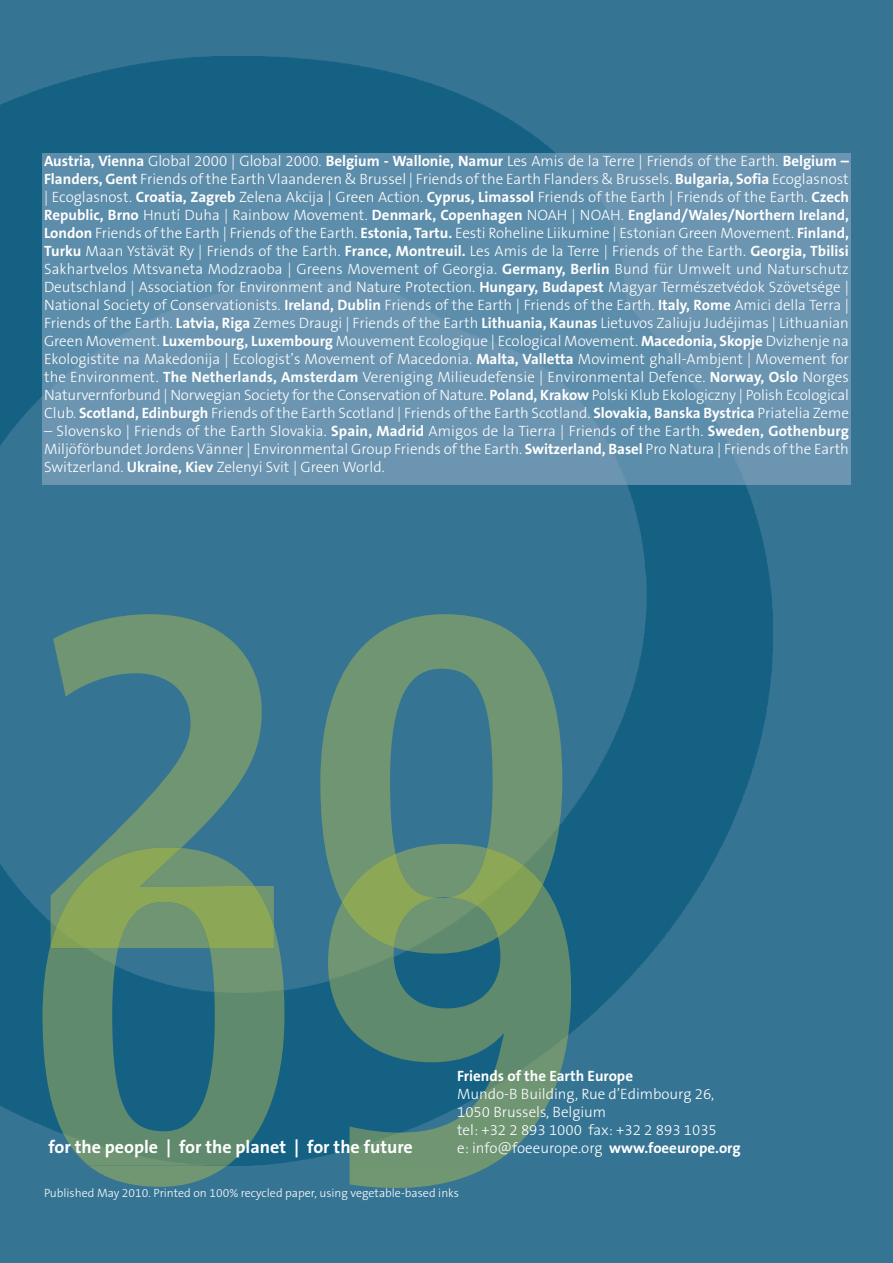
<style>
.page{position:relative;width:893px;height:1263px;background:#367494}
.page>*{position:absolute;margin:0;border:0;box-sizing:border-box;transform-origin:0 0}
.t1{font:700 18px "The Sans B7";color:#fff}
.t2{font:300 15px/18px "The Sans B3";color:#fff;text-align:justify}
.t3{font:700 15px "The Sans B7";color:#fff}
.t4{font:300 12px "The Sans B3";color:#fff}
.s1{font-family:"The Sans B7";font-weight:700}
.s2{font-family:"The Sans B3";font-weight:300}
</style>
<div class="page">
<img style="left:0;top:57px;width:773px;height:1106px">
<div style="left:773px;top:153px;width:77px;height:332px;background:#6b95b1"></div>
<img style="left:43px;top:153px;width:730px;height:332px">
<svg style="left:88px;top:1165px;width:139px;height:22px"></svg>
<img style="left:43px;top:926px;width:241px;height:239px">
<img style="left:51px;top:614px;width:511px;height:340px">
<img style="left:51px;top:847px;width:223px;height:101px">
<svg style="left:349px;top:1165px;width:142px;height:23px;fill:#709672"></svg>
<img style="left:395px;top:844px;width:93px;height:3px">
<img style="left:328px;top:884px;width:243px;height:281px">
<img style="left:341px;top:847px;width:202px;height:101px">
<p class="t2" style="left:44px;top:152px;width:806px"><span class="s1">Austria, Vienna</span> Global 2000 | Global 2000. <span class="s1">Belgium - Wallonie, Namur</span> Les Amis de la Terre | Friends of the Earth. <span class="s1">Belgium – Flanders, Gent</span> Friends ofthe EarthVlaanderen &amp; Brussel | Friends ofthe Earth Flanders &amp; Brussels. <span class="s1">Bulgaria, Sofia</span> Ecoglasnost | Ecoglasnost. <span class="s1">Croatia, Zagreb</span> Zelena Akcija | Green Action. <span class="s1">Cyprus, Limassol</span> Friends of the Earth | Friends of the Earth. <span class="s1">Czech</span></p>
<p class="t3" style="left:44px;top:207px;width:806px">Republic, Brno <span class="s2">Hnutí Duha | Rainbow Movement.</span> Denmark, Copenhagen <span class="s2">NOAH | NOAH.</span> England/Wales/Northern Ireland,</p>
<p class="t2" style="left:44px;top:224px;width:806px"><span class="s1">London</span> Friends ofthe Earth | Friends ofthe Earth. <span class="s1">Estonia, Tartu.</span> Eesti Roheline Liikumine | Estonian Green Movement. <span class="s1">Finland, Turku</span> Maan Ystävät Ry | Friends of the Earth. <span class="s1">France, Montreuil.</span> Les Amis de la Terre | Friends of the Earth. <span class="s1">Georgia, Tbilisi </span>Sakhartvelos Mtsvaneta Modzraoba | Greens Movement of Georgia. <span class="s1">Germany, Berlin</span> Bund für Umwelt und Naturschutz Deutschland | Association for Environment and Nature Protection. <span class="s1">Hungary, Budapest</span> Magyar Természetvédok Szövetsége | National Society of Conservationists. <span class="s1">Ireland, Dublin</span> Friends of the Earth | Friends of the Earth. <span class="s1">Italy, Rome</span> Amici della Terra | Friends of the Earth. <span class="s1">Latvia, Riga</span> Zemes Draugi | Friends of the Earth <span class="s1">Lithuania, Kaunas</span> Lietuvos Zaliuju Judéjimas | Lithuanian Green Movement. <span class="s1">Luxembourg, Luxembourg</span> Mouvement Ecologique | Ecological Movement. <span class="s1">Macedonia, Skopje</span> Dvizhenje na Ekologistite na Makedonija | Ecologist’s Movement of Macedonia. <span class="s1">Malta, Valletta</span> Moviment ghall-Ambjent | Movement for the Environment. <span class="s1">The Netherlands, Amsterdam</span> Vereniging Milieudefensie | Environmental Defence. <span class="s1">Norway, Oslo</span> Norges Naturvernforbund | Norwegian Society for the Conservation of Nature. <span class="s1">Poland, Krakow</span> Polski Klub Ekologiczny | Polish Ecological Club. <span class="s1">Scotland, Edinburgh</span> Friends ofthe Earth Scotland | Friends ofthe Earth Scotland. <span class="s1">Slovakia, Banska Bystrica</span> Priatelia Zeme</p>
<p class="t2" style="left:44px;top:422px;width:806px">– Slovensko | Friends of the Earth Slovakia. <span class="s1">Spain, Madrid</span> Amigos de la Tierra | Friends of the Earth. <span class="s1">Sweden, Gothenburg </span>Miljöförbundet JordensVänner | Environmental Group Friends ofthe Earth. <span class="s1">Switzerland, Basel</span> Pro Natura | Friends ofthe Earth Switzerland. <span class="s1">Ukraine, Kiev</span> Zelenyi Svit | Green World.</p>
<p class="t3" style="left:457px;top:1068px;width:177px">Friends of the Earth Europe</p>
<p class="t2" style="left:457px;top:1086px;width:261px;text-align:left">Mundo-B Building, Rue d’Edimbourg 26,<br>1050 Brussels, Belgium<br>tel: +32 2 893 1000 fax: +32 2 893 1035</p>
<p class="t1" style="left:48px;top:1138px;width:366px">for the people | for the planet | for the future</p>
<p class="t2" style="left:457px;top:1140px;width:285px">e: info@foeeurope.org <span class="s1">www.foeeurope.org</span></p>
<p class="t4" style="left:44px;top:1186px;width:416px">Published May 2010. Printed on 100% recycled paper, using vegetable-based inks</p>
</div>
